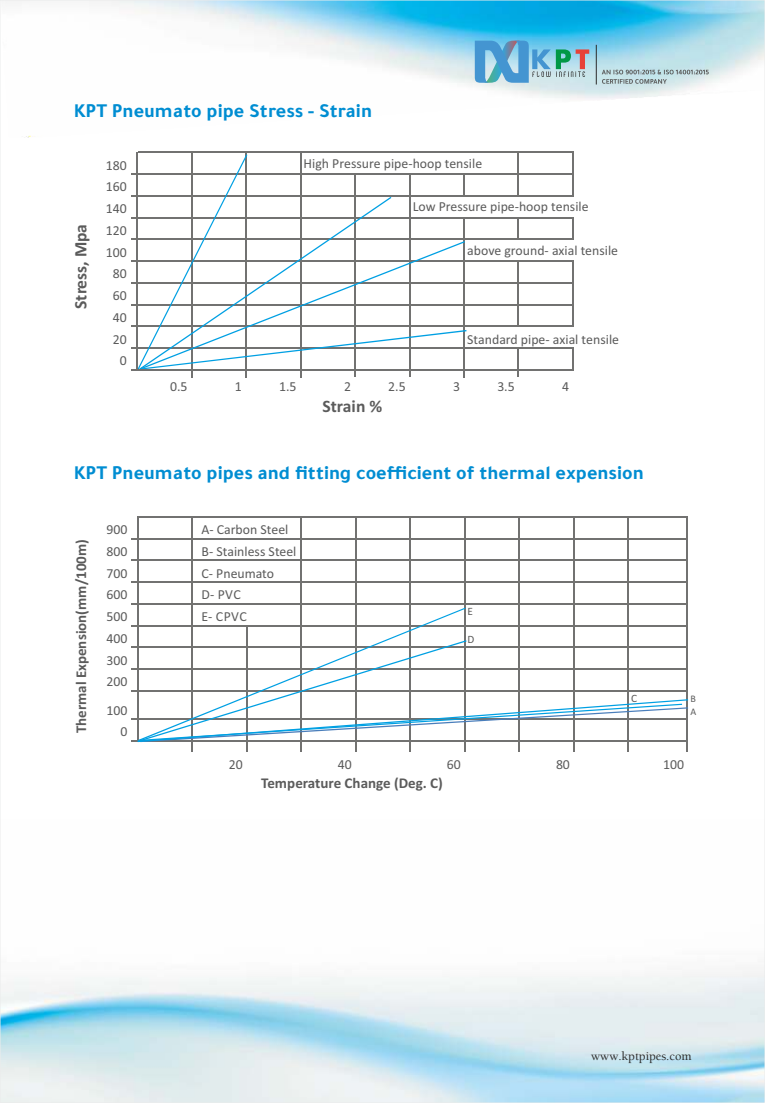
<style>
.page{position:relative;width:765px;height:1103px;background:#fff}
.page>*{position:absolute;margin:0;border:0;box-sizing:border-box;transform-origin:0 0}
.t1{font:700 20px "Tajawal";color:#008dd2}
.t2{font:700 17.5px "Calibri";color:#5b5b5b}
.t3{font:700 15px "Calibri";color:#5b5b5b}
.t4{font:13.75px/21.8px "Calibri";color:#5b5b5b}
.t5{font:12.5px "Balaram";color:#2b2a29}
.t6{font:11.25px "Calibri";color:#5b5b5b}
.t7{font:10px/13px "Calibri";color:#5b5b5b}
</style>
<div class="page">
<img style="left:2px;top:971px;width:761px;height:129px">
<img style="left:6px;top:2px;width:757px;height:135px">
<svg style="left:475px;top:41px;width:114px;height:42px;background:#7cb5d0"></svg>
<svg style="left:596px;top:44px;width:113px;height:41px;background:#b3d5de"></svg>
<hr style="left:137px;top:516px;width:2px;height:225px;background:#727271">
<hr style="left:192px;top:517px;width:1px;height:234px;background:#727271">
<hr style="left:301px;top:517px;width:1px;height:234px;background:#727271">
<hr style="left:355px;top:517px;width:1px;height:234px;background:#727271">
<hr style="left:410px;top:517px;width:1px;height:234px;background:#727271">
<hr style="left:464px;top:517px;width:1px;height:234px;background:#727271">
<hr style="left:518px;top:517px;width:2px;height:234px;background:#727271">
<hr style="left:573px;top:517px;width:1px;height:234px;background:#727271">
<hr style="left:627px;top:517px;width:2px;height:234px;background:#727271">
<hr style="left:687px;top:517px;width:1px;height:234px;background:#727271">
<hr style="left:246px;top:626px;width:1px;height:125px;background:#727271">
<hr style="left:139px;top:516px;width:549px;height:1px;background:#727271">
<hr style="left:132px;top:538px;width:556px;height:1px;background:#727271">
<hr style="left:132px;top:560px;width:556px;height:1px;background:#727271">
<hr style="left:132px;top:581px;width:556px;height:1px;background:#727271">
<hr style="left:132px;top:603px;width:556px;height:1px;background:#727271">
<hr style="left:132px;top:625px;width:556px;height:1px;background:#727271">
<hr style="left:132px;top:647px;width:556px;height:1px;background:#727271">
<hr style="left:132px;top:668px;width:556px;height:1px;background:#727271">
<hr style="left:132px;top:690px;width:556px;height:1px;background:#727271">
<hr style="left:132px;top:718px;width:556px;height:1px;background:#727271">
<hr style="left:132px;top:740px;width:556px;height:1px;background:#727271">
<svg style="left:139px;top:607px;width:327px;height:33px"></svg>
<svg style="left:137px;top:640px;width:551px;height:102px"></svg>
<hr style="left:518px;top:153px;width:1px;height:43px;background:#727271">
<hr style="left:572px;top:153px;width:1px;height:43px;background:#727271">
<svg style="left:518px;top:218px;width:1px;height:21px"></svg>
<svg style="left:572px;top:218px;width:1px;height:21px"></svg>
<hr style="left:518px;top:262px;width:1px;height:65px;background:#727271">
<hr style="left:572px;top:262px;width:1px;height:65px;background:#727271">
<hr style="left:191px;top:153px;width:1px;height:224px;background:#727271">
<hr style="left:246px;top:153px;width:1px;height:224px;background:#727271">
<hr style="left:300px;top:153px;width:1px;height:224px;background:#727271">
<svg style="left:518px;top:349px;width:1px;height:28px"></svg>
<svg style="left:572px;top:349px;width:1px;height:20px"></svg>
<hr style="left:354px;top:175px;width:2px;height:202px;background:#727271">
<hr style="left:409px;top:175px;width:1px;height:202px;background:#727271">
<hr style="left:463px;top:218px;width:2px;height:159px;background:#727271">
<hr style="left:138px;top:152px;width:435px;height:1px;background:#727271">
<hr style="left:131px;top:173px;width:442px;height:2px;background:#727271">
<hr style="left:131px;top:195px;width:442px;height:1px;background:#727271">
<hr style="left:131px;top:217px;width:442px;height:1px;background:#727271">
<hr style="left:131px;top:239px;width:442px;height:1px;background:#727271">
<hr style="left:131px;top:260px;width:442px;height:2px;background:#727271">
<hr style="left:131px;top:282px;width:442px;height:1px;background:#727271">
<hr style="left:131px;top:304px;width:442px;height:1px;background:#727271">
<hr style="left:131px;top:326px;width:442px;height:1px;background:#727271">
<hr style="left:131px;top:347px;width:442px;height:2px;background:#727271">
<svg style="left:138px;top:154px;width:329px;height:215px"></svg>
<hr style="left:137px;top:152px;width:1px;height:218px;background:#727271">
<hr style="left:131px;top:369px;width:442px;height:1px;background:#727271">
<h1 class="t1" style="left:74px;top:104px;width:300px">KPT Pneumato pipe Stress - Strain</h1>
<p class="t2" style="left:73px;top:309px;width:86px;rotate:-90deg">Stress, Mpa</p>
<p class="t4" style="left:106px;top:155px;width:22px;text-align:right">180<br>160<br>140<br>120<br>100<br>80<br>60<br>40<br>20<br>0</p>
<p class="t4" style="left:304px;top:153px;width:180px">High Pressure pipe-hoop tensile</p>
<p class="t4" style="left:413px;top:197px;width:177px">Low Pressure pipe-hoop tensile</p>
<p class="t4" style="left:467px;top:240px;width:152px">above ground- axial tensile</p>
<p class="t4" style="left:467px;top:329px;width:153px">Standard pipe- axial tensile</p>
<p class="t4" style="left:170px;top:376px;width:19px">0.5</p>
<p class="t4" style="left:235px;top:376px;width:8px">1</p>
<p class="t4" style="left:279px;top:376px;width:19px">1.5</p>
<p class="t4" style="left:344px;top:376px;width:8px">2</p>
<p class="t4" style="left:388px;top:376px;width:19px">2.5</p>
<p class="t4" style="left:453px;top:376px;width:8px">3</p>
<p class="t4" style="left:497px;top:376px;width:19px">3.5</p>
<p class="t4" style="left:562px;top:376px;width:8px">4</p>
<p class="t2" style="left:323px;top:399px;width:61px">Strain %</p>
<h1 class="t1" style="left:74px;top:466px;width:572px">KPT Pneumato pipes and fitting coefficient of thermal expension</h1>
<p class="t3" style="left:75px;top:733px;width:196px;rotate:-90deg">Thermal Expension(mm/100m)</p>
<p class="t4" style="left:107px;top:520px;width:22px">900</p>
<p class="t4" style="left:202px;top:520px;width:88px">A- Carbon Steel</p>
<p class="t4" style="left:107px;top:541px;width:22px">800</p>
<p class="t4" style="left:202px;top:541px;width:96px">B- Stainless Steel</p>
<p class="t4" style="left:107px;top:563px;width:22px">700</p>
<p class="t4" style="left:202px;top:563px;width:74px">C- Pneumato</p>
<p class="t4" style="left:107px;top:585px;width:22px">600<br>500</p>
<p class="t4" style="left:202px;top:585px;width:41px">D- PVC</p>
<p class="t4" style="left:202px;top:607px;width:47px">E- CPVC</p>
<p class="t6" style="left:468px;top:606px;width:7px">E</p>
<p class="t4" style="left:107px;top:628px;width:22px">400</p>
<p class="t6" style="left:468px;top:634px;width:8px">D</p>
<p class="t4" style="left:107px;top:650px;width:22px">300<br>200</p>
<p class="t4" style="left:107px;top:700px;width:22px">100</p>
<p class="t4" style="left:120px;top:722px;width:8px">0</p>
<p class="t6" style="left:631px;top:693px;width:7px">C</p>
<p class="t7" style="left:691px;top:693px;width:7px">B<br>A</p>
<p class="t4" style="left:229px;top:754px;width:15px">20</p>
<p class="t4" style="left:338px;top:754px;width:15px">40</p>
<p class="t4" style="left:447px;top:754px;width:15px">60</p>
<p class="t4" style="left:556px;top:754px;width:15px">80</p>
<p class="t4" style="left:663px;top:754px;width:22px">100</p>
<p class="t3" style="left:261px;top:776px;width:183px">Temperature Change (Deg. C)</p>
<p class="t5" style="left:591px;top:1047px;width:102px">www.kptpipes.com</p>
</div>
